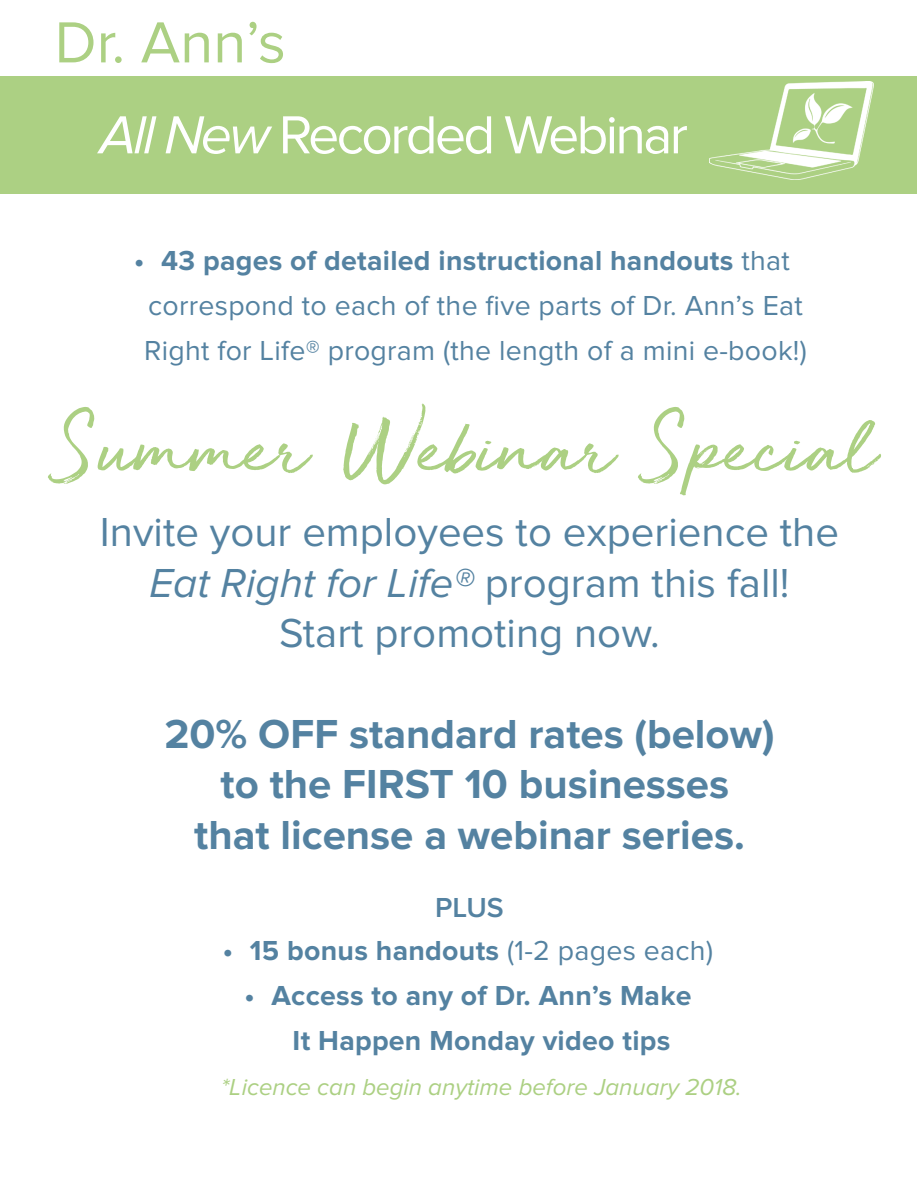
<style>
.page{position:relative;width:918px;height:1188px;background:#fff}
.page>*{position:absolute;margin:0;border:0;box-sizing:border-box;transform-origin:0 0}
.t1{font:90px "Golden Plains";color:#acd083}
.t2{font:60px "Proxima Nova";color:#acd083}
.t3{font:55.5px "Proxima Nova";letter-spacing:-.05em;color:#fff}
.t4{font:42px/50.4px "Proxima Nova";color:#5482a1;text-align:center}
.t5{font:700 42px "Proxima Nova";color:#5482a1}
.t6{font:28.5px/45px "Proxima Nova";letter-spacing:.01em;color:#5482a1}
.t7{font:700 28.5px/45px "Proxima Nova";letter-spacing:.01em;color:#5482a1}
.t8{font:600 28.5px "Proxima Nova";color:#5482a1}
.t9{font:italic 24px "Proxima Nova";color:#acd083}
.s1{font-style:italic}
.s2{font-weight:700}
.s3{font-weight:400}
</style>
<div class="page">
<div style="left:0;top:76px;width:916px;height:118px;background:#acd083"></div>
<img style="left:710px;top:82px;width:164px;height:98px">
<p class="t2" style="left:55px;top:8px;width:233px">Dr. Ann’s</p>
<p class="t3" style="left:100px;top:103px;width:590px"><span class="s1">All New</span> Recorded Webinar</p>
<p class="t6" style="left:144px;top:238px;width:664px;text-indent:-10px"><span class="s2">• 43 pages of detailed instructional handouts</span> that correspond to each of the five parts of Dr. Ann’s Eat<br>Right for Life® program (the length of a mini e-book!)</p>
<p class="t1" style="left:54px;top:386px;width:822px">Summer Webinar Special</p>
<p class="t4" style="left:100px;top:508px;width:741px">Invite your employees to experience the<br><span class="s1">Eat Right for Life®</span> program this fall!</p>
<p class="t4" style="left:279px;top:608px;width:382px">Start promoting now.</p>
<p class="t5" style="left:164px;top:710px;width:612px">20% OFF standard rates (below)</p>
<p class="t5" style="left:221px;top:760px;width:510px">to the FIRST 10 businesses</p>
<p class="t5" style="left:194px;top:811px;width:552px">that license a webinar series.</p>
<p class="t8" style="left:435px;top:891px;width:70px">PLUS</p>
<p class="t7" style="left:223px;top:929px;width:492px">• 15 bonus handouts <span class="s3">(1-2 pages each)</span></p>
<p class="t7" style="left:293px;top:974px;width:400px;text-indent:-48px">• Access to any of Dr. Ann’s Make<br>It Happen Monday video tips</p>
<p class="t9" style="left:221px;top:1074px;width:522px">*Licence can begin anytime before January 2018.</p>
</div>
